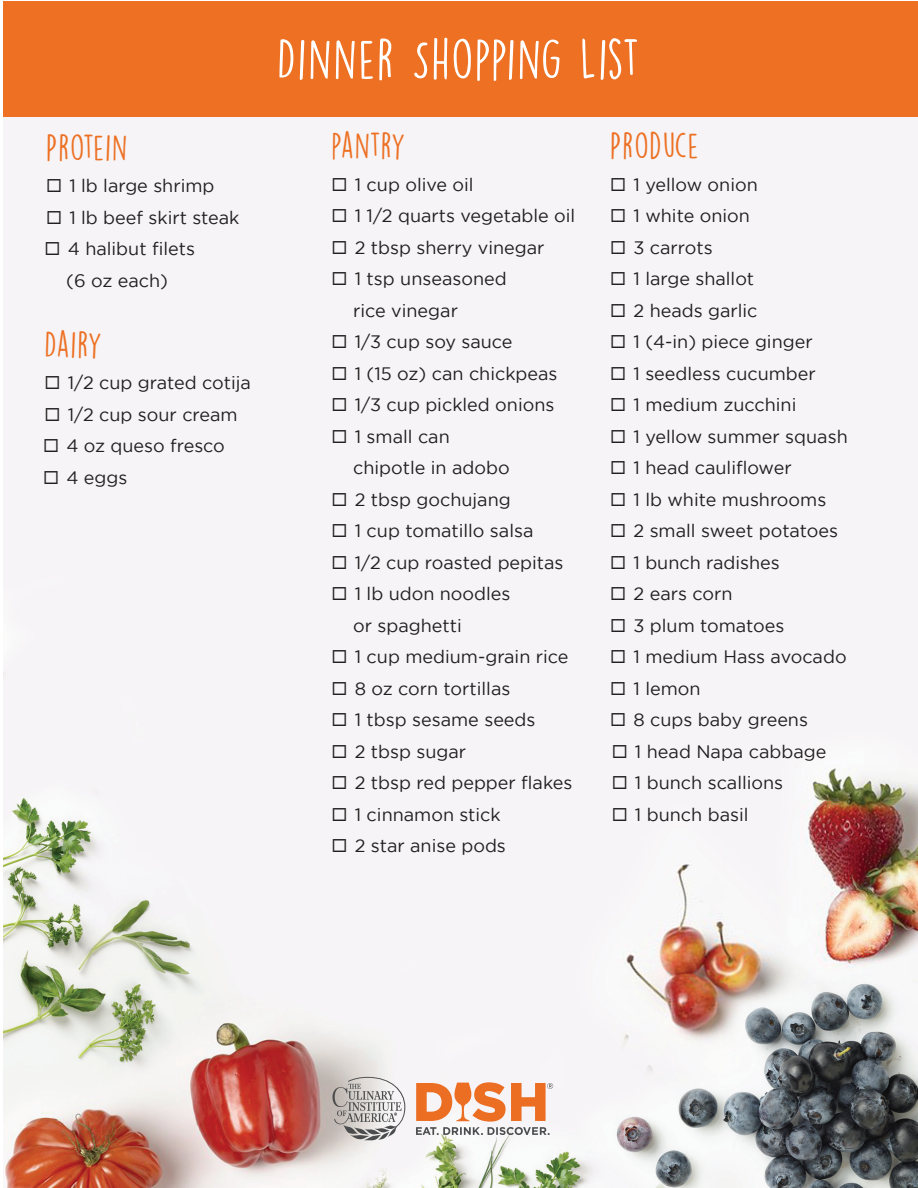
<style>
.page{position:relative;width:918px;height:1188px;background:#fff}
.page>*{position:absolute;margin:0;border:0;box-sizing:border-box;transform-origin:0 0}
.t1{font:51px "DK Lemon Yellow Sun";letter-spacing:.025em;color:#fff}
.t2{font:33px "DK Lemon Yellow Sun";letter-spacing:.025em;color:#ed7023}
.t3{font:18px/31.5px "Gotham";color:#231f20}
</style>
<div class="page">
<img style="left:3px;top:117px;width:915px;height:1071px">
<div style="left:3px;top:1px;width:915px;height:116px;background:#ed7023"></div>
<svg style="left:332px;top:1077px;width:73px;height:63px"></svg>
<svg style="left:416px;top:1082px;width:137px;height:53px"></svg>
<h2 class="t2" style="left:46px;top:127px;width:83px">PROTEIN</h2>
<p class="t3" style="left:46px;top:170px;width:170px">◻ 1 lb large shrimp</p>
<p class="t3" style="left:46px;top:201px;width:195px">◻ 1 lb beef skirt steak</p>
<p class="t3" style="left:45px;top:233px;width:152px;text-align:center">◻ 4 halibut filets (6 oz each)</p>
<h2 class="t2" style="left:45px;top:324px;width:59px">DAIRY</h2>
<p class="t3" style="left:45px;top:367px;width:208px">◻ 1/2 cup grated cotija</p>
<p class="t3" style="left:45px;top:398px;width:195px">◻ 1/2 cup sour cream</p>
<p class="t3" style="left:43px;top:430px;width:183px">◻ 4 oz queso fresco</p>
<p class="t3" style="left:43px;top:461px;width:86px">◻ 4 eggs</p>
<h1 class="t1" style="left:277px;top:28px;width:364px">DINNER SHOPPING LIST</h1>
<h2 class="t2" style="left:332px;top:126px;width:76px">PANTRY</h2>
<p class="t3" style="left:332px;top:168px;width:144px">◻ 1 cup olive oil</p>
<p class="t3" style="left:332px;top:200px;width:245px">◻ 1 1/2 quarts vegetable oil</p>
<p class="t3" style="left:332px;top:231px;width:214px">◻ 2 tbsp sherry vinegar</p>
<p class="t3" style="left:353px;top:263px;width:155px;text-indent:-22px">◻ 1 tsp unseasoned rice vinegar</p>
<p class="t3" style="left:332px;top:326px;width:183px">◻ 1/3 cup soy sauce</p>
<p class="t3" style="left:332px;top:357px;width:228px">◻ 1 (15 oz) can chickpeas</p>
<p class="t3" style="left:332px;top:389px;width:224px">◻ 1/3 cup pickled onions</p>
<p class="t3" style="left:353px;top:420px;width:158px;text-indent:-22px">◻ 1 small can chipotle in adobo</p>
<p class="t3" style="left:332px;top:483px;width:181px">◻ 2 tbsp gochujang</p>
<p class="t3" style="left:332px;top:515px;width:203px">◻ 1 cup tomatillo salsa</p>
<p class="t3" style="left:332px;top:546px;width:234px">◻ 1/2 cup roasted pepitas</p>
<p class="t3" style="left:353px;top:578px;width:159px;text-indent:-22px">◻ 1 lb udon noodles or spaghetti</p>
<p class="t3" style="left:332px;top:641px;width:238px">◻ 1 cup medium-grain rice</p>
<p class="t3" style="left:332px;top:672px;width:180px">◻ 8 oz corn tortillas</p>
<p class="t3" style="left:332px;top:704px;width:205px">◻ 1 tbsp sesame seeds</p>
<p class="t3" style="left:332px;top:735px;width:136px">◻ 2 tbsp sugar</p>
<p class="t3" style="left:332px;top:767px;width:242px">◻ 2 tbsp red pepper flakes</p>
<p class="t3" style="left:332px;top:798px;width:171px">◻ 1 cinnamon stick</p>
<p class="t3" style="left:332px;top:830px;width:176px">◻ 2 star anise pods</p>
<h2 class="t2" style="left:610px;top:126px;width:90px">PRODUCE</h2>
<p class="t3" style="left:610px;top:168px;width:149px">◻ 1 yellow onion</p>
<p class="t3" style="left:610px;top:200px;width:141px">◻ 1 white onion</p>
<p class="t3" style="left:610px;top:231px;width:104px">◻ 3 carrots</p>
<p class="t3" style="left:610px;top:263px;width:145px">◻ 1 large shallot</p>
<p class="t3" style="left:610px;top:294px;width:149px">◻ 2 heads garlic</p>
<p class="t3" style="left:610px;top:326px;width:204px">◻ 1 (4-in) piece ginger</p>
<p class="t3" style="left:610px;top:357px;width:207px">◻ 1 seedless cucumber</p>
<p class="t3" style="left:610px;top:389px;width:188px">◻ 1 medium zucchini</p>
<p class="t3" style="left:610px;top:420px;width:239px">◻ 1 yellow summer squash</p>
<p class="t3" style="left:610px;top:452px;width:183px">◻ 1 head cauliflower</p>
<p class="t3" style="left:610px;top:483px;width:218px">◻ 1 lb white mushrooms</p>
<p class="t3" style="left:610px;top:515px;width:229px">◻ 2 small sweet potatoes</p>
<p class="t3" style="left:610px;top:546px;width:171px">◻ 1 bunch radishes</p>
<p class="t3" style="left:610px;top:578px;width:124px">◻ 2 ears corn</p>
<p class="t3" style="left:610px;top:609px;width:176px">◻ 3 plum tomatoes</p>
<p class="t3" style="left:610px;top:641px;width:238px">◻ 1 medium Hass avocado</p>
<p class="t3" style="left:610px;top:672px;width:92px">◻ 1 lemon</p>
<p class="t3" style="left:610px;top:704px;width:199px">◻ 8 cups baby greens</p>
<p class="t3" style="left:612px;top:735px;width:216px">◻ 1 head Napa cabbage</p>
<p class="t3" style="left:612px;top:767px;width:173px">◻ 1 bunch scallions</p>
<p class="t3" style="left:612px;top:798px;width:138px">◻ 1 bunch basil</p>
</div>
